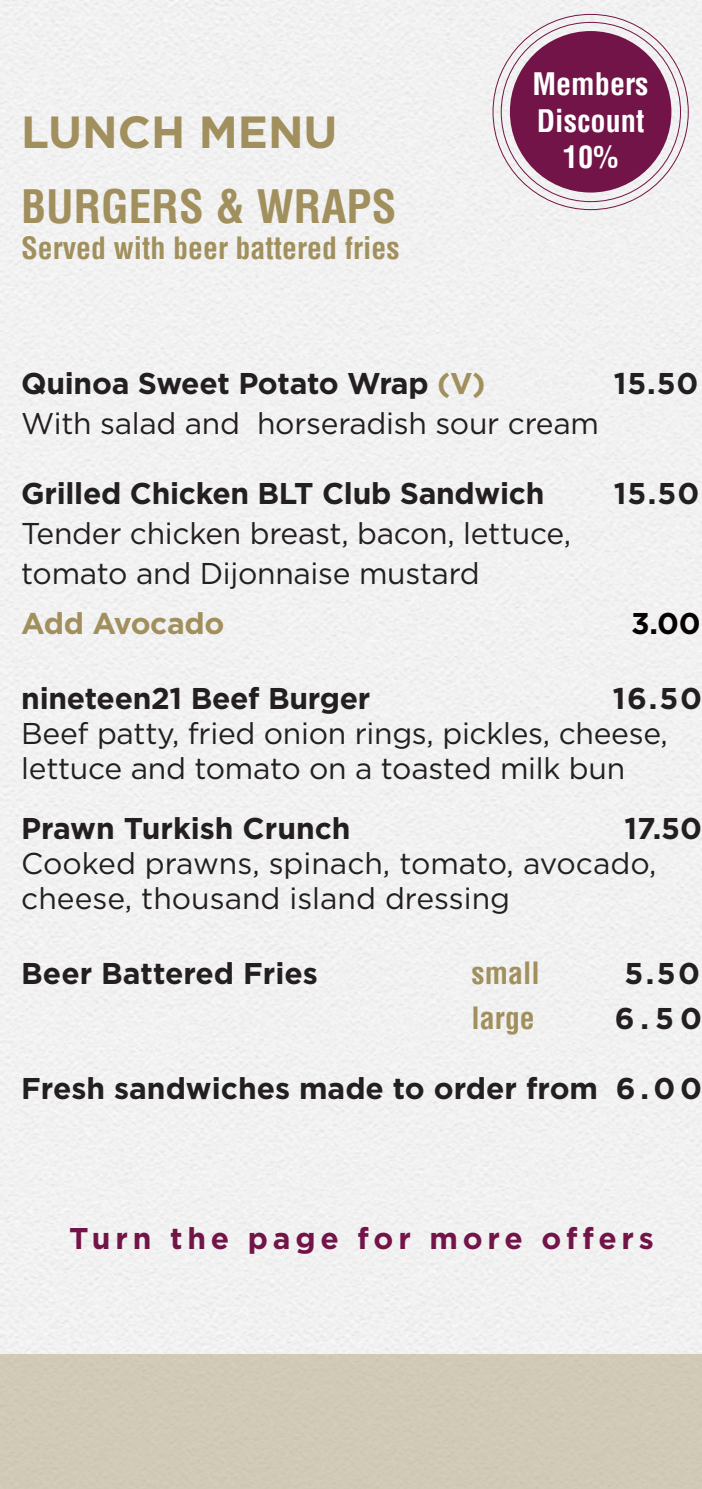
<style>
.page{position:relative;width:702px;height:1489px;background:#fff}
.page>*{position:absolute;margin:0;border:0;box-sizing:border-box;transform-origin:0 0}
.t1{font:700 condensed 45px "Helvetica";color:#a1905d}
.t2{font:700 45px "Gotham";color:#a1905d}
.t3{font:700 condensed 30.25px/36.2px "Helvetica";color:#fff;text-align:center}
.t4{font:30px/35px "Gotham";letter-spacing:-.01em;color:#231f20}
.t5{font:700 30px "Gotham";letter-spacing:-.01em;color:#231f20}
.t6{font:700 condensed 30px "Helvetica";color:#a1905d}
.t7{font:700 30px "Gotham";letter-spacing:.16em;color:#721447}
.t8{font:700 30px "Gotham";letter-spacing:-.01em;color:#a1905d}
.t9{font:700 30px "Gotham";color:#080302}
.s1{color:#a1905d}
</style>
<div class="page">
<div style="left:0;top:0;width:702px;height:1488px;background:#f1f1f1"></div>
<div style="left:510px;top:31px;width:161px;height:161px;background:#721447;border-radius:50%"></div>
<div style="left:0;top:1354px;width:702px;height:134px;background:#d1cab6"></div>
<p class="t2" style="left:21px;top:102px;width:318px">LUNCH MENU</p>
<p class="t1" style="left:21px;top:177px;width:377px">BURGERS &amp; WRAPS</p>
<p class="t6" style="left:21px;top:228px;width:380px">Served with beer battered fries</p>
<p class="t3" style="left:532px;top:66px;width:118px">Members<br>Discount<br>10%</p>
<p class="t5" style="left:21px;top:363px;width:466px">Quinoa Sweet Potato Wrap <span class="s1">(V)</span></p>
<p class="t5" style="left:613px;top:363px;width:86px">15.50</p>
<p class="t4" style="left:21px;top:405px;width:579px">With salad and horseradish sour cream</p>
<p class="t5" style="left:21px;top:473px;width:524px">Grilled Chicken BLT Club Sandwich</p>
<p class="t5" style="left:613px;top:473px;width:87px">15.50</p>
<p class="t4" style="left:21px;top:515px;width:551px">Tender chicken breast, bacon, lettuce,</p>
<p class="t4" style="left:21px;top:555px;width:460px">tomato and Dijonnaise mustard</p>
<p class="t8" style="left:21px;top:603px;width:205px">Add Avocado</p>
<p class="t9" style="left:631px;top:603px;width:71px">3.00</p>
<p class="t5" style="left:21px;top:678px;width:351px">nineteen21 Beef Burger</p>
<p class="t5" style="left:612px;top:678px;width:91px">16.50</p>
<p class="t4" style="left:21px;top:715px;width:648px">Beef patty, fried onion rings, pickles, cheese, lettuce and tomato on a toasted milk bun</p>
<p class="t5" style="left:21px;top:808px;width:331px">Prawn Turkish Crunch</p>
<p class="t5" style="left:624px;top:808px;width:79px">17.50</p>
<p class="t4" style="left:21px;top:845px;width:636px">Cooked prawns, spinach, tomato, avocado, cheese, thousand island dressing</p>
<p class="t5" style="left:21px;top:953px;width:298px">Beer Battered Fries</p>
<p class="t6" style="left:471px;top:953px;width:70px">small</p>
<p class="t5" style="left:624px;top:953px;width:77px">5.50</p>
<p class="t6" style="left:471px;top:998px;width:65px">large</p>
<p class="t5" style="left:614px;top:998px;width:89px">6.50</p>
<p class="t5" style="left:21px;top:1068px;width:682px">Fresh sandwiches made to order from 6 .0 0</p>
<p class="t7" style="left:69px;top:1218px;width:586px">Turn the page for more offers</p>
</div>
